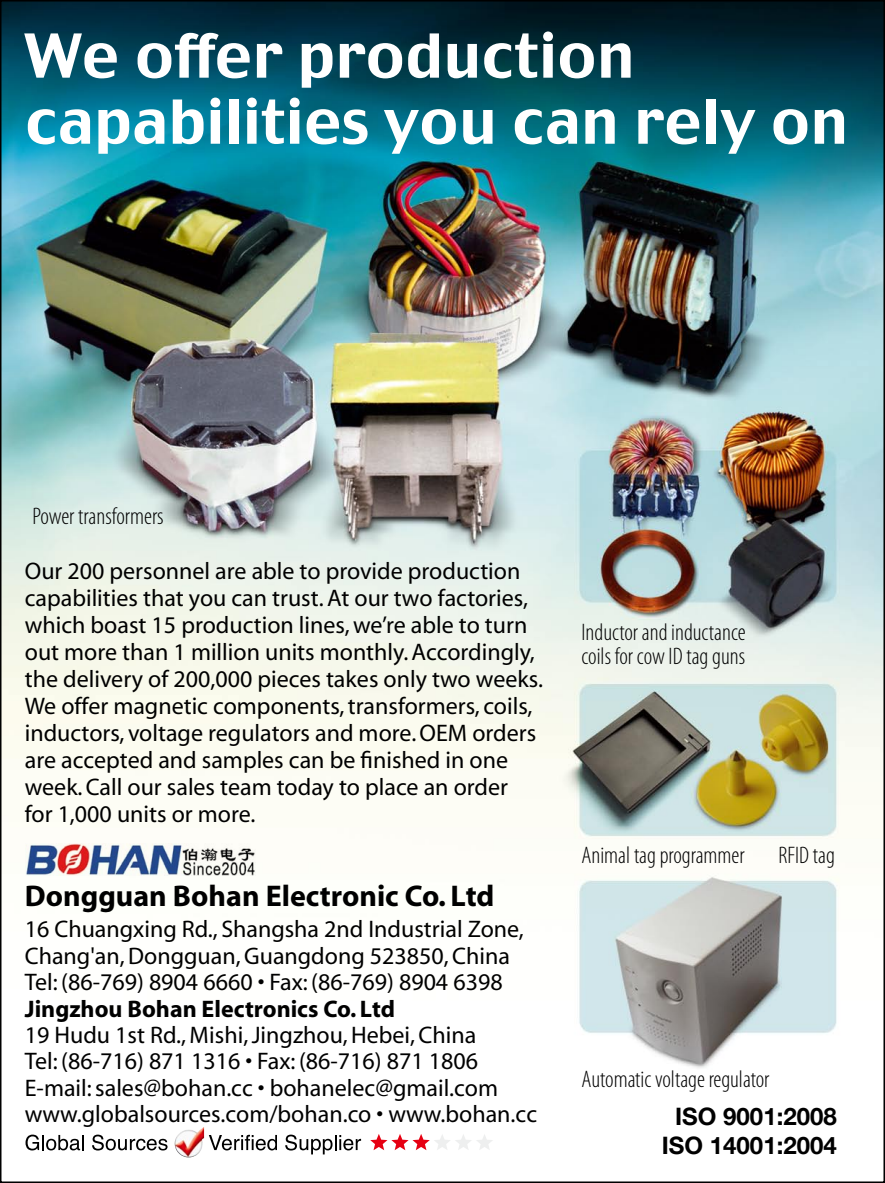
<style>
.page{position:relative;width:885px;height:1183px;background:#fff}
.page>*{position:absolute;margin:0;border:0;box-sizing:border-box;transform-origin:0 0}
.t1{font:60px/66px "Charcoal";color:#fff}
.t2{font:700 30px "Myriad";color:#000}
.t3{font:24px/27px "Myriad";color:#000}
.t4{font:300 condensed 24px/24px "Myriad Pro";color:#000}
.t5{font:700 24px "Myriad";color:#000}
.t6{font:700 24px/28.8px "Helvetica Neue";color:#000;text-align:center}
</style>
<div class="page">
<img style="left:3px;top:3px;width:878px;height:1155px">
<svg style="left:26px;top:1134px;width:58px;height:16px"></svg>
<svg style="left:92px;top:1134px;width:75px;height:16px"></svg>
<svg style="left:209px;top:1134px;width:68px;height:16px"></svg>
<svg style="left:285px;top:1134px;width:76px;height:20px"></svg>
<img style="left:175px;top:1126px;width:29px;height:31px">
<svg style="left:370px;top:1133px;width:123px;height:16px"></svg>
<img style="left:26px;top:843px;width:230px;height:32px">
<h1 class="t1" style="left:25px;top:26px;width:825px">We offer production capabilities you can rely on</h1>
<p class="t4" style="left:32px;top:503px;width:133px">Power transformers</p>
<p class="t3" style="left:25px;top:558px;width:519px">Our 200 personnel are able to provide production capabilities that you can trust. At our two factories, which boast 15 production lines, we’re able to turn out more than 1 million units monthly. Accordingly, the delivery of 200,000 pieces takes only two weeks.<br>We offer magnetic components, transformers, coils, inductors, voltage regulators and more. OEM orders are accepted and samples can be finished in one week. Call our sales team today to place an order<br>for 1,000 units or more.</p>
<p class="t2" style="left:25px;top:880px;width:471px">Dongguan Bohan Electronic Co. Ltd</p>
<p class="t3" style="left:25px;top:916px;width:500px">16 Chuangxing Rd., Shangsha 2nd Industrial Zone,<br>Chang'an, Dongguan, Guangdong 523850, China<br>Tel: (86-769) 8904 6660 • Fax: (86-769) 8904 6398</p>
<p class="t5" style="left:25px;top:995px;width:372px">Jingzhou Bohan Electronics Co. Ltd</p>
<p class="t3" style="left:25px;top:1022px;width:513px">19 Hudu 1st Rd., Mishi, Jingzhou, Hebei, China<br>Tel: (86-716) 871 1316 • Fax: (86-716) 871 1806<br>E-mail: sales@bohan.cc • bohanelec@gmail.com www.globalsources.com/bohan.co • www.bohan.cc</p>
<p class="t4" style="left:581px;top:619px;width:166px">Inductor and inductance coils for cow ID tag guns</p>
<p class="t4" style="left:581px;top:842px;width:165px">Animal tag programmer</p>
<p class="t4" style="left:778px;top:842px;width:58px">RFID tag</p>
<p class="t4" style="left:581px;top:1066px;width:189px">Automatic voltage regulator</p>
<p class="t6" style="left:661px;top:1101px;width:176px">ISO 9001:2008<br>ISO 14001:2004</p>
</div>
